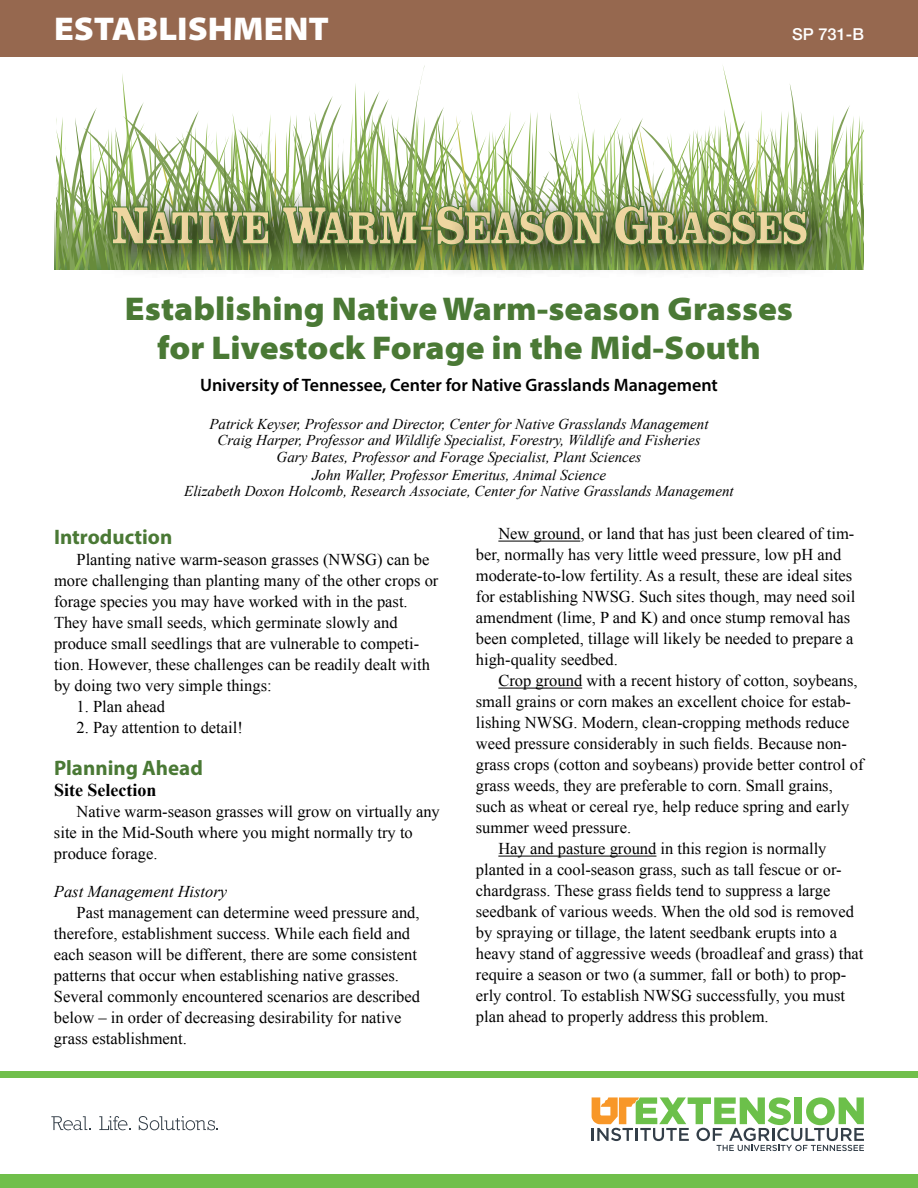
<style>
.page{position:relative;width:918px;height:1188px;background:#fff}
.page>*{position:absolute;margin:0;border:0;box-sizing:border-box;transform-origin:0 0}
.t1{font:900 semi-expanded 33px/39px "Myriad Pro";color:#4a7935;text-align:center}
.t2{font:900 semi-expanded 33px "Myriad Pro";color:#fff}
.t3{font:700 21px "Myriad Pro";color:#4a7935}
.t4{font:600 18px "Myriad Pro";color:#000}
.t5{font:700 18px "Times New Roman";color:#000}
.t6{font:16.5px/21px "Times New Roman";color:#000}
.t7{font:italic 16.5px "Times New Roman";color:#000}
.t8{font:500 16.5px "Helvetica Neue LT Std";color:#fff}
.t9{font:italic 15px/16.5px "Times New Roman";color:#000;text-align:center}
</style>
<div class="page">
<hr style="left:498px;top:541px;width:82px;height:1px;background:#000">
<hr style="left:498px;top:688px;width:84px;height:1px;background:#000">
<hr style="left:498px;top:856px;width:158px;height:1px;background:#000">
<svg style="left:56px;top:65px;width:808px;height:208px"></svg>
<svg style="left:420px;top:226px;width:13px;height:5px"></svg>
<div style="left:0;top:0;width:918px;height:56px;background:#96684f"></div>
<div style="left:0;top:1175px;width:918px;height:13px;background:#70bf4b"></div>
<div style="left:0;top:1071px;width:918px;height:7px;background:#70bf4b"></div>
<svg style="left:51px;top:1116px;width:40px;height:14px"></svg>
<svg style="left:99px;top:1116px;width:31px;height:14px"></svg>
<svg style="left:139px;top:1116px;width:79px;height:14px"></svg>
<svg style="left:592px;top:1097px;width:272px;height:54px"></svg>
<h1 class="t2" style="left:54px;top:10px;width:277px">ESTABLISHMENT</h1>
<p class="t8" style="left:792px;top:24px;width:73px">SP 731-B</p>
<h1 class="t1" style="left:125px;top:290px;width:670px">Establishing Native Warm-season Grasses for Livestock Forage in the Mid-South</h1>
<p class="t4" style="left:200px;top:374px;width:519px">University of Tennessee, Center for Native Grasslands Management</p>
<p class="t9" style="left:209px;top:415px;width:501px">Patrick Keyser, Professor and Director, Center for Native Grasslands Management<br>Craig Harper, Professor and Wildlife Specialist, Forestry, Wildlife and Fisheries<br>Gary Bates, Professor and Forage Specialist, Plant Sciences</p>
<p class="t9" style="left:184px;top:466px;width:551px">John Waller, Professor Emeritus, Animal Science<br>Elizabeth Doxon Holcomb, Research Associate, Center for Native Grasslands Management</p>
<p class="t6" style="left:476px;top:523px;width:381px;text-indent:22px">New ground, or land that has just been cleared of tim&shy;ber, normally has very little weed pressure, low pH and moderate-to-low fertility. As a result, these are ideal sites for establishing NWSG. Such sites though, may need soil amendment (lime, P and K) and once stump removal has been completed, tillage will likely be needed to prepare a high-quality seedbed.</p>
<p class="t6" style="left:498px;top:670px;width:361px">Crop ground with a recent history of cotton, soybeans,</p>
<p class="t6" style="left:476px;top:691px;width:377px">small grains or corn makes an excellent choice for estab-</p>
<p class="t6" style="left:476px;top:712px;width:375px">lishing NWSG. Modern, clean-cropping methods reduce</p>
<p class="t6" style="left:476px;top:733px;width:373px">weed pressure considerably in such fields. Because non-</p>
<p class="t6" style="left:476px;top:754px;width:389px">grass crops (cotton and soybeans) provide better control of</p>
<p class="t6" style="left:476px;top:775px;width:358px">grass weeds, they are preferable to corn. Small grains,</p>
<p class="t6" style="left:476px;top:796px;width:375px">such as wheat or cereal rye, help reduce spring and early</p>
<p class="t6" style="left:476px;top:817px;width:157px">summer weed pressure.</p>
<p class="t6" style="left:498px;top:838px;width:330px">Hay and pasture ground in this region is normally</p>
<p class="t6" style="left:476px;top:859px;width:367px">planted in a cool-season grass, such as tall fescue or or-</p>
<p class="t6" style="left:476px;top:880px;width:356px">chardgrass. These grass fields tend to suppress a large</p>
<p class="t6" style="left:476px;top:901px;width:380px">seedbank of various weeds. When the old sod is removed</p>
<p class="t6" style="left:476px;top:922px;width:363px">by spraying or tillage, the latent seedbank erupts into a</p>
<p class="t6" style="left:476px;top:943px;width:389px">heavy stand of aggressive weeds (broadleaf and grass) that</p>
<p class="t6" style="left:476px;top:964px;width:372px">require a season or two (a summer, fall or both) to prop-</p>
<p class="t6" style="left:476px;top:985px;width:371px">erly control. To establish NWSG successfully, you must</p>
<p class="t6" style="left:476px;top:1006px;width:294px">plan ahead to properly address this problem.</p>
<p class="t3" style="left:54px;top:523px;width:120px">Introduction</p>
<p class="t6" style="left:54px;top:548px;width:386px;text-indent:23px">Planting native warm-season grasses (NWSG) can be more challenging than planting many of the other crops or forage species you may have worked with in the past.<br>They have small seeds, which germinate slowly and produce small seedlings that are vulnerable to competi&shy;tion. However, these challenges can be readily dealt with by doing two very simple things:</p>
<p class="t6" style="left:77px;top:695px;width:90px">1. Plan ahead</p>
<p class="t6" style="left:77px;top:716px;width:168px">2. Pay attention to detail!</p>
<p class="t3" style="left:54px;top:754px;width:150px">Planning Ahead</p>
<p class="t5" style="left:54px;top:778px;width:104px">Site Selection</p>
<p class="t6" style="left:54px;top:801px;width:387px;text-indent:23px">Native warm-season grasses will grow on virtually any site in the Mid-South where you might normally try to produce forage.</p>
<p class="t7" style="left:54px;top:880px;width:175px">Past Management History</p>
<p class="t6" style="left:54px;top:901px;width:368px;text-indent:23px">Past management can determine weed pressure and, therefore, establishment success. While each field and each season will be different, there are some consistent patterns that occur when establishing native grasses.<br>Several commonly encountered scenarios are described below – in order of decreasing desirability for native grass establishment.</p>
</div>
